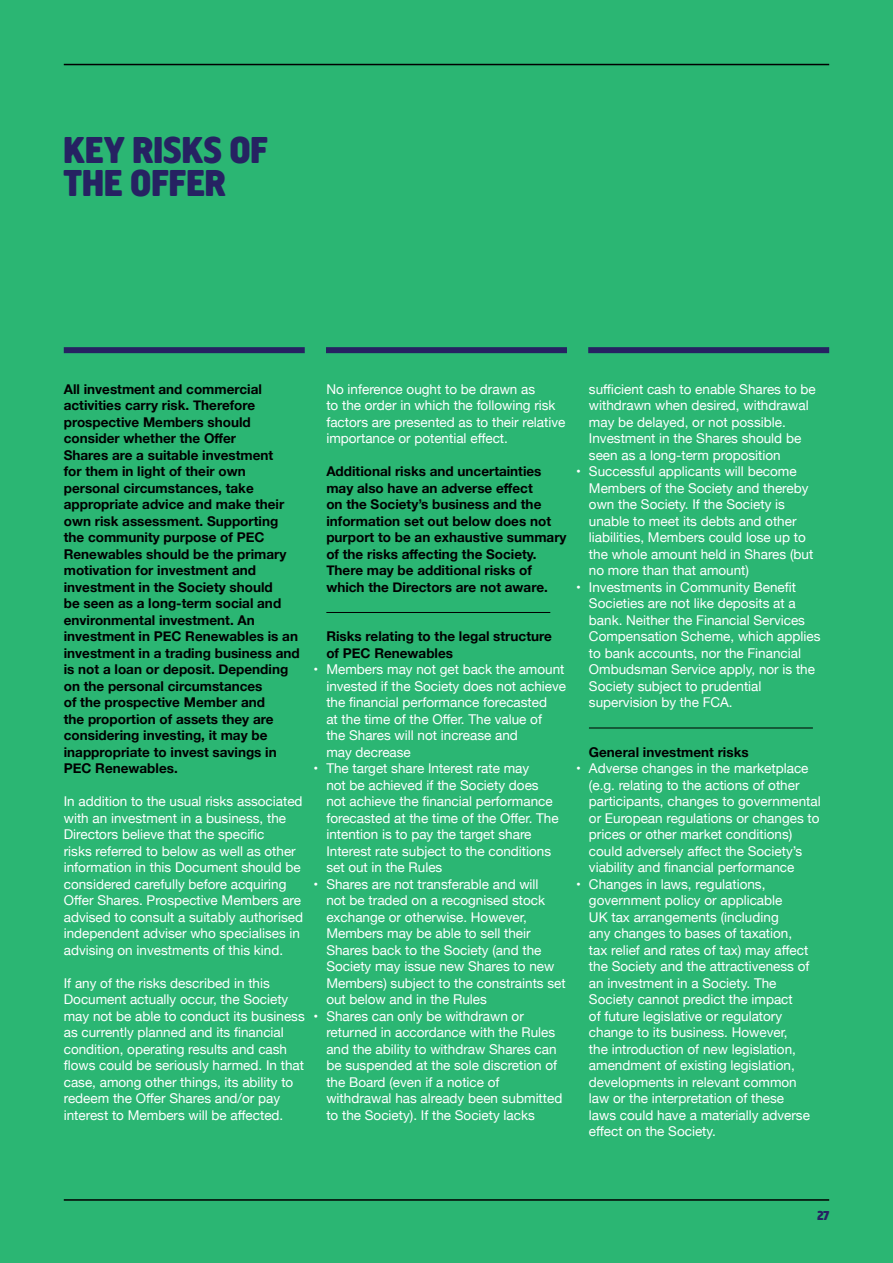
<style>
.page{position:relative;width:893px;height:1263px;background:#2bb673}
.page>*{position:absolute;margin:0;border:0;box-sizing:border-box;transform-origin:0 0}
.t1{font:700 39px/33px "Creighton";letter-spacing:.025em;color:#262262}
.t2{font:13.5px/16.5px "Helvetica Neue";color:#fff}
.t3{font:700 13.5px/16.5px "Helvetica Neue";color:#000}
.t4{font:700 13.5px "Creighton";color:#262262}
</style>
<div class="page">
<hr style="left:64px;top:64px;width:765px;height:1px;background:#000">
<hr style="left:64px;top:1199px;width:765px;height:2px;background:#000">
<div style="left:64px;top:347px;width:241px;height:6px;background:#262262"></div>
<div style="left:326px;top:347px;width:241px;height:6px;background:#262262"></div>
<div style="left:588px;top:347px;width:241px;height:6px;background:#262262"></div>
<hr style="left:326px;top:612px;width:224px;height:1px;background:#000">
<hr style="left:589px;top:728px;width:224px;height:1px;background:#000">
<h1 class="t1" style="left:64px;top:133px;width:205px">KEY RISKS OF<br>THE OFFER</h1>
<p class="t3" style="left:64px;top:381px;width:237px">All investment and commercial activities carry risk. Therefore prospective Members should consider whether the Offer<br>Shares are a suitable investment<br>for them in light of their own personal circumstances, take appropriate advice and make their own risk assessment. Supporting the community purpose of PEC<br>Renewables should be the primary motivation for investment and investment in the Society should<br>be seen as a long-term social and environmental investment. An investment in PEC Renewables is an investment in a trading business and is not a loan or deposit. Depending on the personal circumstances<br>of the prospective Member and<br>the proportion of assets they are considering investing, it may be inappropriate to invest savings in<br>PEC Renewables.</p>
<p class="t2" style="left:64px;top:794px;width:241px">In addition to the usual risks associated with an investment in a business, the Directors believe that the specific<br>risks referred to below as well as other information in this Document should be considered carefully before acquiring Offer Shares. Prospective Members are advised to consult a suitably authorised independent adviser who specialises in advising on investments of this kind.</p>
<p class="t2" style="left:64px;top:975px;width:242px">If any of the risks described in this Document actually occur, the Society may not be able to conduct its business as currently planned and its financial condition, operating results and cash flows could be seriously harmed. In that case, among other things, its ability to redeem the Offer Shares and/or pay interest to Members will be affected.</p>
<p class="t2" style="left:326px;top:382px;width:241px">No inference ought to be drawn as<br>to the order in which the following risk factors are presented as to their relative importance or potential effect.</p>
<p class="t3" style="left:326px;top:464px;width:242px">Additional risks and uncertainties may also have an adverse effect<br>on the Society’s business and the information set out below does not purport to be an exhaustive summary of the risks affecting the Society.<br>There may be additional risks of which the Directors are not aware.</p>
<p class="t3" style="left:326px;top:629px;width:227px">Risks relating to the legal structure of PEC Renewables</p>
<p class="t2" style="left:326px;top:662px;width:241px;text-indent:-13px">• Members may not get back the amount invested if the Society does not achieve the financial performance forecasted<br>at the time of the Offer. The value of<br>the Shares will not increase and<br>may decrease</p>
<p class="t2" style="left:326px;top:761px;width:234px;text-indent:-13px">• The target share Interest rate may<br>not be achieved if the Society does not achieve the financial performance forecasted at the time of the Offer. The intention is to pay the target share Interest rate subject to the conditions set out in the Rules</p>
<p class="t2" style="left:326px;top:876px;width:241px;text-indent:-13px">• Shares are not transferable and will<br>not be traded on a recognised stock exchange or otherwise. However, Members may be able to sell their Shares back to the Society (and the Society may issue new Shares to new Members) subject to the constraints set out below and in the Rules</p>
<p class="t2" style="left:326px;top:1008px;width:238px;text-indent:-13px">• Shares can only be withdrawn or returned in accordance with the Rules and the ability to withdraw Shares can be suspended at the sole discretion of the Board (even if a notice of withdrawal has already been submitted to the Society). If the Society lacks</p>
<p class="t2" style="left:589px;top:381px;width:228px">sufficient cash to enable Shares to be withdrawn when desired, withdrawal may be delayed, or not possible.<br>Investment in the Shares should be seen as a long-term proposition</p>
<p class="t2" style="left:589px;top:464px;width:226px;text-indent:-13px">• Successful applicants will become Members of the Society and thereby own the Society. If the Society is unable to meet its debts and other liabilities, Members could lose up to the whole amount held in Shares (but no more than that amount)</p>
<p class="t2" style="left:589px;top:579px;width:233px;text-indent:-13px">• Investments in Community Benefit Societies are not like deposits at a bank. Neither the Financial Services Compensation Scheme, which applies to bank accounts, nor the Financial Ombudsman Service apply, nor is the Society subject to prudential supervision by the FCA.</p>
<p class="t3" style="left:589px;top:744px;width:161px">General investment risks</p>
<p class="t2" style="left:589px;top:761px;width:233px;text-indent:-13px">• Adverse changes in the marketplace (e.g. relating to the actions of other participants, changes to governmental or European regulations or changes to prices or other market conditions) could adversely affect the Society’s viability and financial performance</p>
<p class="t2" style="left:589px;top:876px;width:223px;text-indent:-13px">• Changes in laws, regulations, government policy or applicable<br>UK tax arrangements (including<br>any changes to bases of taxation, tax relief and rates of tax) may affect the Society and the attractiveness of an investment in a Society. The Society cannot predict the impact<br>of future legislative or regulatory change to its business. However, the introduction of new legislation, amendment of existing legislation, developments in relevant common law or the interpretation of these laws could have a materially adverse effect on the Society.</p>
<p class="t4" style="left:817px;top:1208px;width:13px">27</p>
</div>
